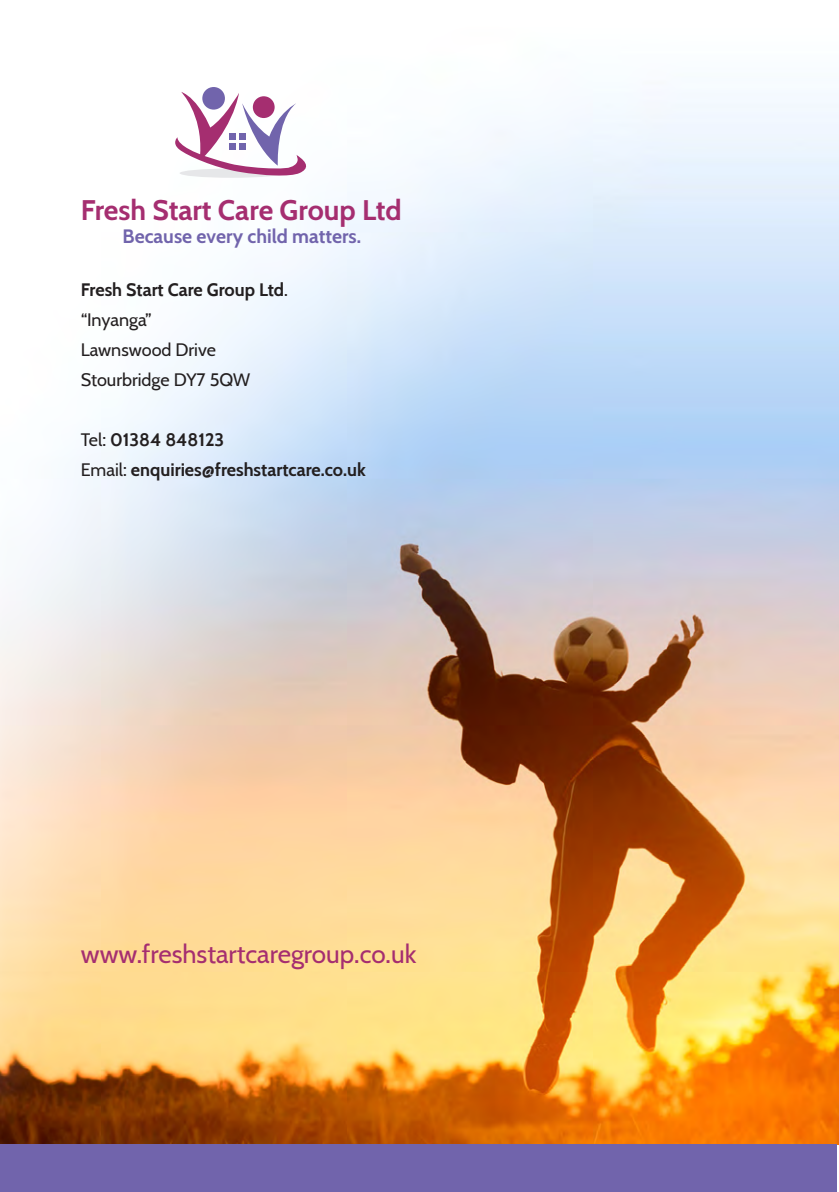
<style>
.page{position:relative;width:839px;height:1192px;background:#fff}
.page>*{position:absolute;margin:0;border:0;box-sizing:border-box;transform-origin:0 0}
.t1{font:700 28.4px "Cabin";color:#a52e70}
.t2{font:26px "Cabin";color:#a52e70}
.t3{font:700 19.4px "Cabin";color:#7164ac}
.t4{font:700 18px "Cabin";color:#231f20}
.t5{font:18px "Cabin";color:#231f20}
.s1{font-weight:400}
</style>
<div class="page">
<img style="left:0;top:87px;width:837px;height:1057px">
<div style="left:179px;top:169px;width:104px;height:9px;background:#edeeef;border-radius:50%"></div>
<div style="left:202px;top:87px;width:23px;height:23px;background:#7164ac;border-radius:50%"></div>
<svg style="left:171px;top:92px;width:138px;height:85px"></svg>
<div style="left:239px;top:133px;width:7px;height:7px;background:#7164ac"></div>
<div style="left:229px;top:133px;width:6px;height:7px;background:#7164ac"></div>
<div style="left:239px;top:143px;width:7px;height:7px;background:#7164ac"></div>
<div style="left:229px;top:143px;width:6px;height:7px;background:#7164ac"></div>
<div style="left:0;top:1144px;width:837px;height:48px;background:#7164ac"></div>
<p class="t1" style="left:81px;top:188px;width:322px">Fresh Start Care Group Ltd</p>
<p class="t3" style="left:123px;top:221px;width:240px">Because every child matters.</p>
<p class="t4" style="left:81px;top:276px;width:209px">Fresh Start Care Group Ltd<span class="s1">.</span></p>
<p class="t5" style="left:81px;top:306px;width:72px">“Inyanga”</p>
<p class="t5" style="left:81px;top:336px;width:137px">Lawnswood Drive</p>
<p class="t5" style="left:81px;top:366px;width:171px">Stourbridge DY7 5QW</p>
<p class="t4" style="left:81px;top:426px;width:145px"><span class="s1">Tel:</span> 01384 848123</p>
<p class="t4" style="left:81px;top:456px;width:286px"><span class="s1">Email:</span> enquiries@freshstartcare.co.uk</p>
<p class="t2" style="left:81px;top:933px;width:337px">www.freshstartcaregroup.co.uk</p>
</div>
